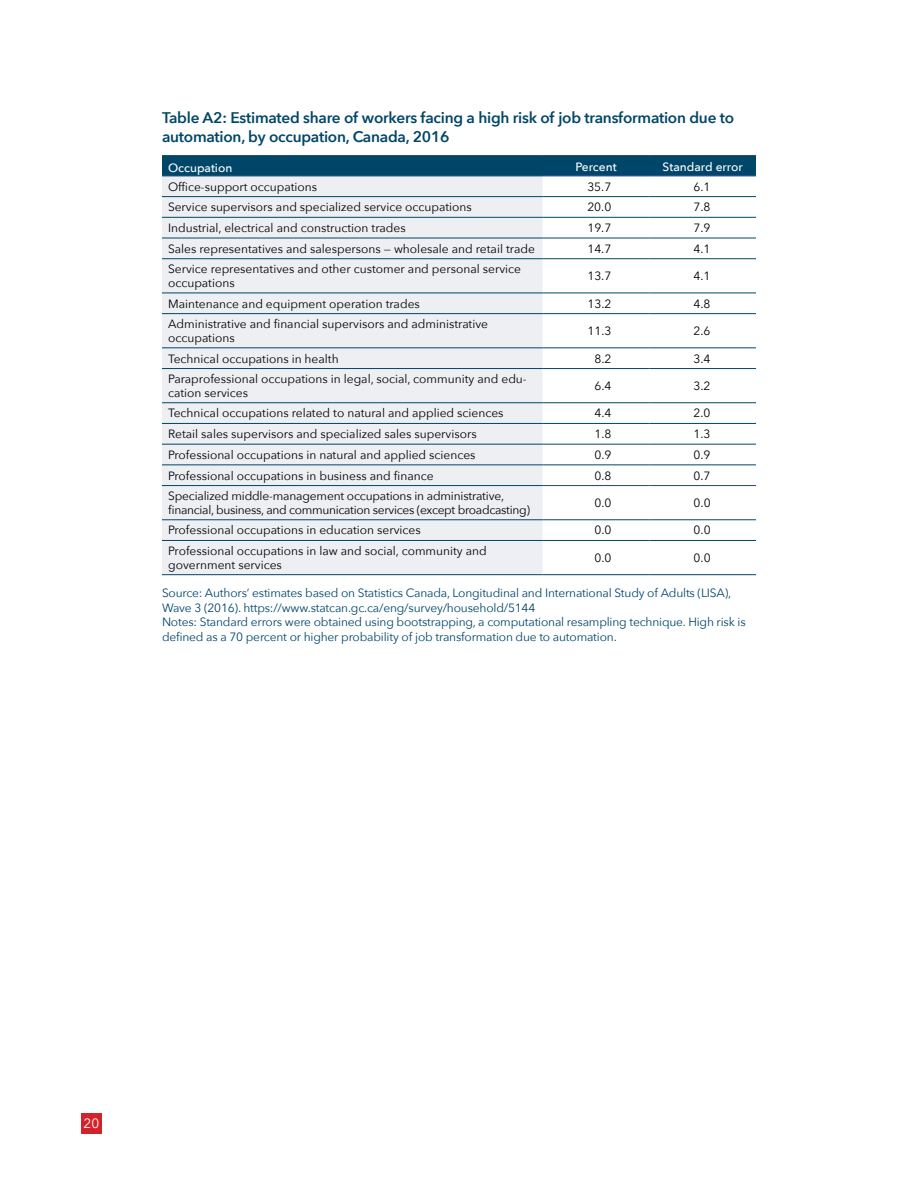
<style>
.page{position:relative;width:918px;height:1188px;background:#fff}
.page>*{position:absolute;margin:0;border:0;box-sizing:border-box;transform-origin:0 0}
.t1{font:600 15.3px/18.5px "Avenir Next";letter-spacing:-.015em;color:#004668}
.t2{font:13.5px "Avenir Next";color:#fff}
.t3{font:12px/13.5px "Avenir Next";color:#000}
.t4{font:12px/14.4px "Avenir Next";letter-spacing:-.015em;color:#004668}
.t5{font:12px/13.5px "Avenir Next";letter-spacing:-.025em;color:#000}
.t6{font:500 12px "Avenir Next";color:#fff}
</style>
<div class="page">
<div style="left:81px;top:1113px;width:21px;height:21px;background:#d2232a"></div>
<div style="left:162px;top:156px;width:594px;height:20px;background:#004668"></div>
<div style="left:162px;top:177px;width:381px;height:397px;background:#edeff3"></div>
<svg style="left:543px;top:197px;width:213px;height:324px"></svg>
<hr style="left:162px;top:155px;width:381px;height:1px;background:#004668">
<hr style="left:162px;top:176px;width:381px;height:1px;background:#004668">
<hr style="left:162px;top:196px;width:381px;height:1px;background:#004668">
<hr style="left:543px;top:196px;width:106px;height:1px;background:#004668">
<hr style="left:649px;top:196px;width:107px;height:1px;background:#004668">
<hr style="left:162px;top:217px;width:381px;height:1px;background:#004668">
<hr style="left:543px;top:217px;width:106px;height:1px;background:#004668">
<hr style="left:649px;top:217px;width:107px;height:1px;background:#004668">
<hr style="left:162px;top:238px;width:381px;height:1px;background:#004668">
<hr style="left:543px;top:238px;width:106px;height:1px;background:#004668">
<hr style="left:649px;top:238px;width:107px;height:1px;background:#004668">
<hr style="left:162px;top:258px;width:381px;height:1px;background:#004668">
<hr style="left:543px;top:258px;width:106px;height:1px;background:#004668">
<hr style="left:649px;top:258px;width:107px;height:1px;background:#004668">
<hr style="left:162px;top:293px;width:381px;height:1px;background:#004668">
<hr style="left:543px;top:293px;width:106px;height:1px;background:#004668">
<hr style="left:649px;top:293px;width:107px;height:1px;background:#004668">
<hr style="left:162px;top:313px;width:381px;height:1px;background:#004668">
<hr style="left:543px;top:313px;width:106px;height:1px;background:#004668">
<hr style="left:649px;top:313px;width:107px;height:1px;background:#004668">
<hr style="left:162px;top:347px;width:381px;height:1px;background:#004668">
<hr style="left:543px;top:347px;width:106px;height:1px;background:#004668">
<hr style="left:649px;top:347px;width:107px;height:1px;background:#004668">
<hr style="left:162px;top:368px;width:381px;height:1px;background:#004668">
<hr style="left:543px;top:368px;width:106px;height:1px;background:#004668">
<hr style="left:649px;top:368px;width:107px;height:1px;background:#004668">
<hr style="left:162px;top:402px;width:381px;height:1px;background:#004668">
<hr style="left:543px;top:402px;width:106px;height:1px;background:#004668">
<hr style="left:649px;top:402px;width:107px;height:1px;background:#004668">
<hr style="left:162px;top:423px;width:381px;height:1px;background:#004668">
<hr style="left:543px;top:423px;width:106px;height:1px;background:#004668">
<hr style="left:649px;top:423px;width:107px;height:1px;background:#004668">
<hr style="left:162px;top:444px;width:381px;height:1px;background:#004668">
<hr style="left:543px;top:444px;width:106px;height:1px;background:#004668">
<hr style="left:649px;top:444px;width:107px;height:1px;background:#004668">
<hr style="left:162px;top:464px;width:381px;height:1px;background:#004668">
<hr style="left:543px;top:464px;width:106px;height:1px;background:#004668">
<hr style="left:649px;top:464px;width:107px;height:1px;background:#004668">
<hr style="left:162px;top:485px;width:381px;height:1px;background:#004668">
<hr style="left:162px;top:519px;width:381px;height:1px;background:#004668">
<hr style="left:543px;top:519px;width:106px;height:1px;background:#004668">
<hr style="left:649px;top:519px;width:107px;height:1px;background:#004668">
<hr style="left:162px;top:540px;width:381px;height:1px;background:#004668">
<hr style="left:543px;top:540px;width:106px;height:1px;background:#004668">
<hr style="left:649px;top:540px;width:107px;height:1px;background:#004668">
<hr style="left:162px;top:574px;width:381px;height:1px;background:#004668">
<hr style="left:543px;top:574px;width:106px;height:1px;background:#004668">
<hr style="left:649px;top:574px;width:107px;height:1px;background:#004668">
<hr style="left:543px;top:485px;width:106px;height:1px;background:#25408f">
<hr style="left:649px;top:485px;width:107px;height:1px;background:#25408f">
<hr style="left:543px;top:176px;width:106px;height:1px;background:#25408f">
<hr style="left:649px;top:176px;width:107px;height:1px;background:#25408f">
<hr style="left:543px;top:155px;width:106px;height:1px;background:#004668">
<hr style="left:649px;top:155px;width:107px;height:1px;background:#004668">
<p class="t1" style="left:162px;top:108px;width:574px">Table A2: Estimated share of workers facing a high risk of job transformation due to automation, by occupation, Canada, 2016</p>
<p class="t6" style="left:168px;top:157px;width:66px">Occupation</p>
<p class="t6" style="left:576px;top:156px;width:43px">Percent</p>
<p class="t6" style="left:663px;top:156px;width:82px">Standard error</p>
<p class="t3" style="left:168px;top:179px;width:151px">Office-support occupations</p>
<p class="t3" style="left:587px;top:179px;width:25px">35.7</p>
<p class="t3" style="left:693px;top:179px;width:19px">6.1</p>
<p class="t3" style="left:168px;top:200px;width:305px">Service supervisors and specialized service occupations</p>
<p class="t3" style="left:587px;top:200px;width:25px">20.0</p>
<p class="t3" style="left:693px;top:200px;width:19px">7.8</p>
<p class="t3" style="left:168px;top:221px;width:239px">Industrial, electrical and construction trades</p>
<p class="t3" style="left:587px;top:221px;width:25px">19.7</p>
<p class="t3" style="left:693px;top:221px;width:19px">7.9</p>
<p class="t3" style="left:168px;top:241px;width:368px">Sales representatives and salespersons — wholesale and retail trade</p>
<p class="t3" style="left:587px;top:241px;width:25px">14.7</p>
<p class="t3" style="left:693px;top:241px;width:19px">4.1</p>
<p class="t3" style="left:168px;top:262px;width:355px">Service representatives and other customer and personal service occupations</p>
<p class="t3" style="left:587px;top:269px;width:25px">13.7</p>
<p class="t3" style="left:693px;top:269px;width:19px">4.1</p>
<p class="t3" style="left:168px;top:296px;width:253px">Maintenance and equipment operation trades</p>
<p class="t3" style="left:587px;top:296px;width:25px">13.2</p>
<p class="t3" style="left:693px;top:296px;width:19px">4.8</p>
<p class="t3" style="left:168px;top:317px;width:322px">Administrative and financial supervisors and administrative occupations</p>
<p class="t3" style="left:587px;top:324px;width:25px">11.3</p>
<p class="t3" style="left:694px;top:324px;width:19px">2.6</p>
<p class="t3" style="left:168px;top:351px;width:172px">Technical occupations in health</p>
<p class="t3" style="left:594px;top:351px;width:19px">8.2</p>
<p class="t3" style="left:694px;top:351px;width:19px">3.4</p>
<p class="t3" style="left:168px;top:372px;width:360px">Paraprofessional occupations in legal, social, community and edu&shy;cation services</p>
<p class="t3" style="left:594px;top:379px;width:19px">6.4</p>
<p class="t3" style="left:694px;top:379px;width:19px">3.2</p>
<p class="t3" style="left:168px;top:406px;width:337px">Technical occupations related to natural and applied sciences</p>
<p class="t3" style="left:594px;top:406px;width:19px">4.4</p>
<p class="t3" style="left:694px;top:406px;width:19px">2.0</p>
<p class="t3" style="left:168px;top:427px;width:310px">Retail sales supervisors and specialized sales supervisors</p>
<p class="t3" style="left:594px;top:427px;width:19px">1.8</p>
<p class="t3" style="left:694px;top:427px;width:19px">1.3</p>
<p class="t3" style="left:168px;top:447px;width:309px">Professional occupations in natural and applied sciences</p>
<p class="t3" style="left:594px;top:447px;width:19px">0.9</p>
<p class="t3" style="left:694px;top:447px;width:19px">0.9</p>
<p class="t3" style="left:168px;top:468px;width:267px">Professional occupations in business and finance</p>
<p class="t3" style="left:594px;top:468px;width:19px">0.8</p>
<p class="t3" style="left:694px;top:468px;width:19px">0.7</p>
<p class="t5" style="left:168px;top:489px;width:363px">Specialized middle-management occupations in administrative, financial, business, and communication services (except broadcasting)</p>
<p class="t3" style="left:594px;top:496px;width:19px">0.0</p>
<p class="t3" style="left:694px;top:496px;width:19px">0.0</p>
<p class="t3" style="left:168px;top:523px;width:254px">Professional occupations in education services</p>
<p class="t3" style="left:594px;top:523px;width:19px">0.0</p>
<p class="t3" style="left:694px;top:523px;width:19px">0.0</p>
<p class="t3" style="left:168px;top:544px;width:320px">Professional occupations in law and social, community and government services</p>
<p class="t3" style="left:594px;top:550px;width:19px">0.0</p>
<p class="t3" style="left:694px;top:550px;width:19px">0.0</p>
<p class="t4" style="left:162px;top:586px;width:585px">Source: Authors’ estimates based on Statistics Canada, Longitudinal and International Study of Adults (LISA), Wave 3 (2016). https://www.statcan.gc.ca/eng/survey/household/5144<br>Notes: Standard errors were obtained using bootstrapping, a computational resampling technique. High risk is defined as a 70 percent or higher probability of job transformation due to automation.</p>
<p class="t2" style="left:84px;top:1112px;width:17px">20</p>
</div>
